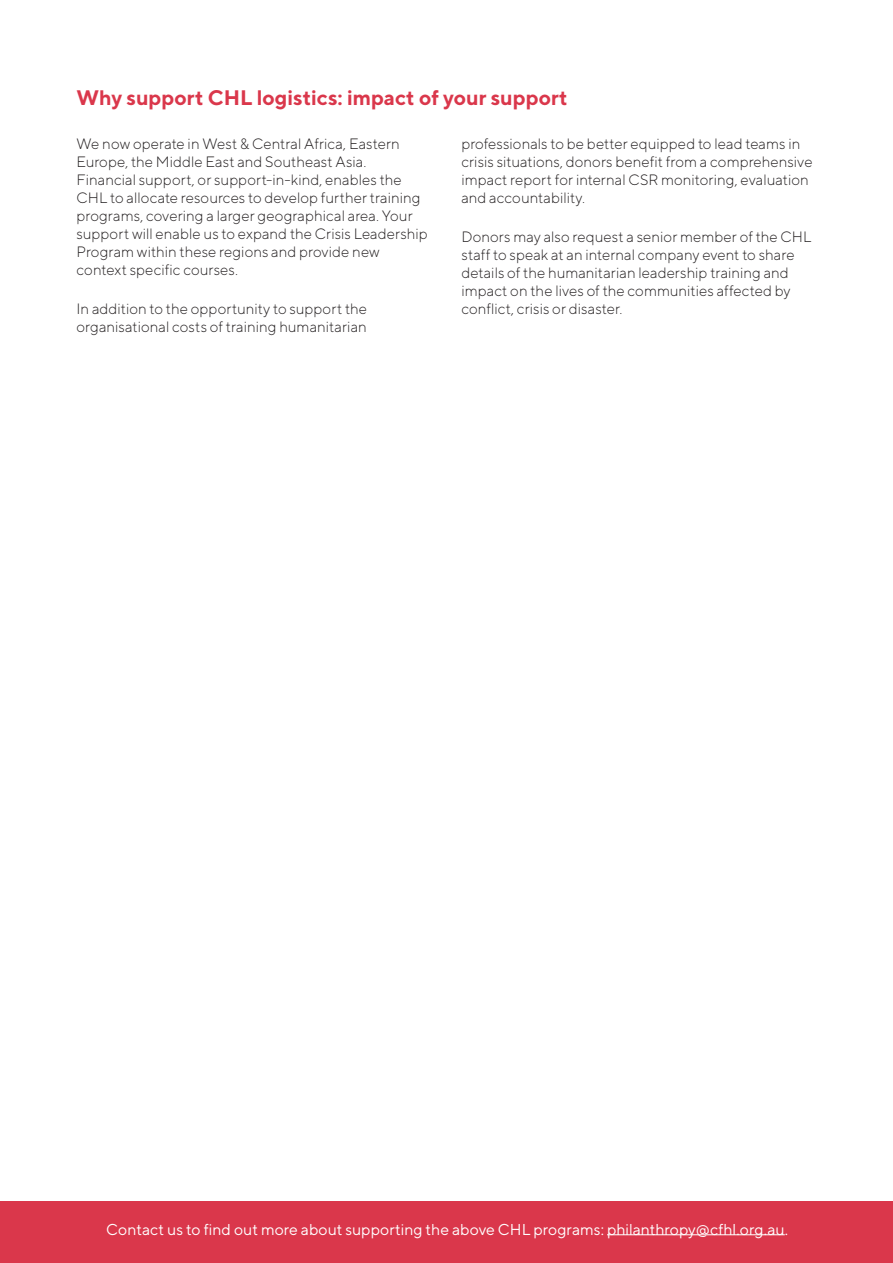
<style>
.page{position:relative;width:893px;height:1263px;background:#fff}
.page>*{position:absolute;margin:0;border:0;box-sizing:border-box;transform-origin:0 0}
.dot-points{font:700 21px "TT Norms";color:#da374b}
.dot-points-2{font:15.75px "TT Norms";color:#fff}
.dot-points-3{font:300 15px/18px "TT Norms";color:#231f20}
</style>
<div class="page">
<div style="left:0;top:1201px;width:893px;height:62px;background:#da374b"></div>
<hr style="left:607px;top:1234px;width:178px;height:1px;background:#fff">
<p class="dot-points" style="left:77px;top:85px;width:493px">Why support CHL logistics: impact of your support</p>
<p class="dot-points-3" style="left:77px;top:134px;width:353px">We now operate in West &amp; Central Africa, Eastern Europe, the Middle East and Southeast Asia.<br>Financial support, or support-in-kind, enables the CHL to allocate resources to develop further training programs, covering a larger geographical area. Your support will enable us to expand the Crisis Leadership Program within these regions and provide new context specific courses.</p>
<p class="dot-points-3" style="left:77px;top:300px;width:292px">In addition to the opportunity to support the organisational costs of training humanitarian</p>
<p class="dot-points-3" style="left:461px;top:134px;width:353px">professionals to be better equipped to lead teams in crisis situations, donors benefit from a comprehensive impact report for internal CSR monitoring, evaluation and accountability.</p>
<p class="dot-points-3" style="left:461px;top:228px;width:352px">Donors may also request a senior member of the CHL staff to speak at an internal company event to share details of the humanitarian leadership training and impact on the lives of the communities affected by conflict, crisis or disaster.</p>
<p class="dot-points-2" style="left:106px;top:1219px;width:683px">Contact us to find out more about supporting the above CHL programs: philanthropy@cfhl.org.au.</p>
</div>
